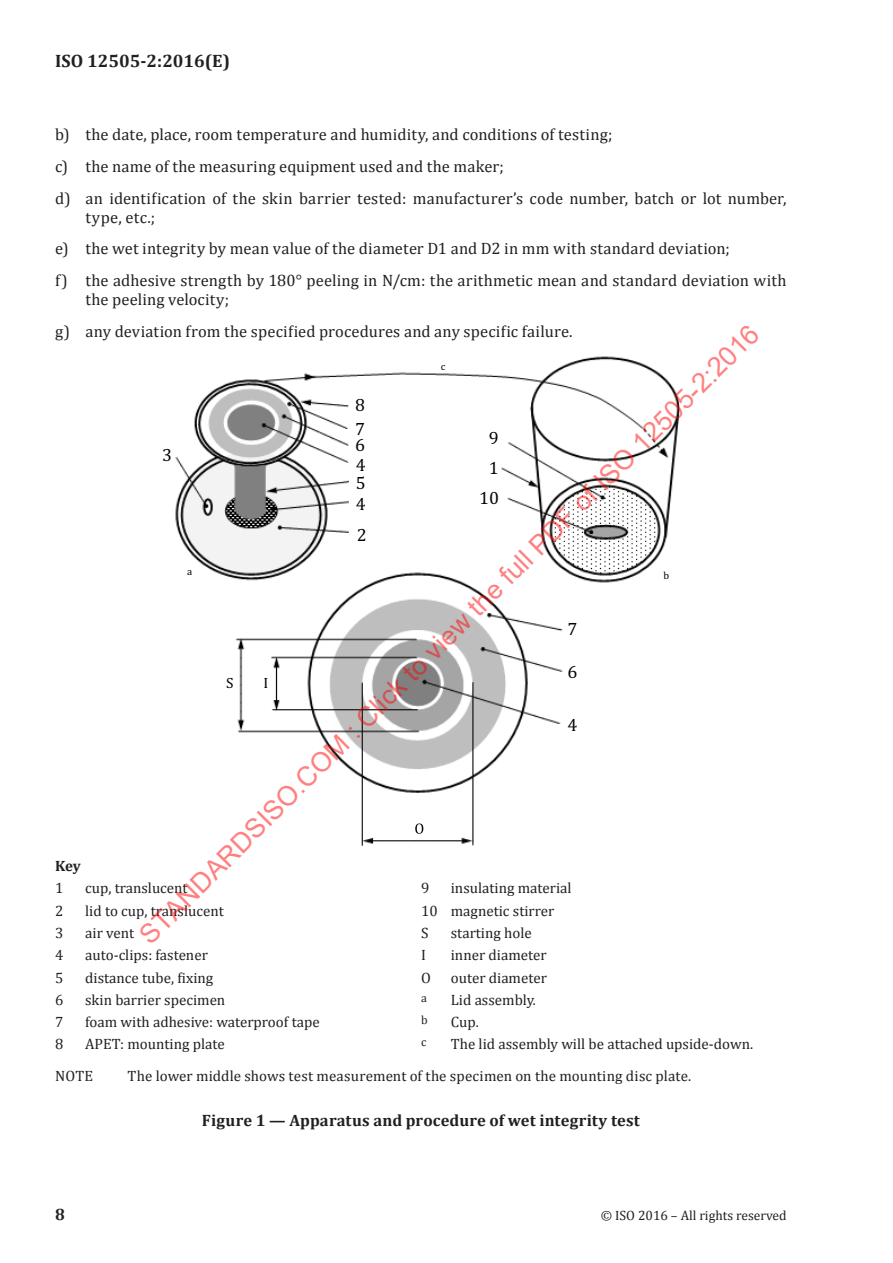
<style>
.page{position:relative;width:893px;height:1263px;background:#fff}
.page>*{position:absolute;margin:0;border:0;box-sizing:border-box;transform-origin:0 0}
.t1{font:27px "Arial";color:rgb(255 0 0/.5)}
.t2{font:700 18px "Cambria";color:#231f20}
.t3{font:18px/19.5px "Cambria";color:#040503}
.List_Number{font:16.5px/18.1px "Cambria";letter-spacing:.01em;color:#231f20}
.Figure_title{font:700 16.5px "Cambria";letter-spacing:.01em;color:#231f20}
.Key_Text{font:15px "Cambria";color:#231f20}
.Note{font:15px "Cambria";letter-spacing:.01em;color:#231f20}
.Key_Title{font:700 15px "Cambria";color:#231f20}
.t4{font:15px "Cambria";color:#040503}
.t5{font:13.5px "Cambria";color:#231f20}
.Key_Text-2{font:12px "Cambria";color:#231f20}
.t6{font:10.5px "Cambria";color:#040503}
</style>
<div class="page">
<img style="left:175px;top:356px;width:506px;height:490px">
<div style="left:151px;top:576px;width:74px;height:21px;background:#fff"></div>
<div style="left:663px;top:573px;width:27px;height:23px;background:#fff"></div>
<div style="left:414px;top:355px;width:12px;height:14px;background:#fff"></div>
<div style="left:486px;top:460px;width:12px;height:19px;background:#fff"></div>
<div style="left:350px;top:397px;width:18px;height:142px;background:#fff"></div>
<div style="left:486px;top:432px;width:21px;height:21px;background:#fff"></div>
<div style="left:486px;top:490px;width:18px;height:17px;background:#fff"></div>
<div style="left:563px;top:617px;width:13px;height:115px;background:#fff"></div>
<div style="left:225px;top:670px;width:12px;height:21px;background:#fff"></div>
<div style="left:267px;top:672px;width:8px;height:18px;background:#fff"></div>
<div style="left:409px;top:819px;width:17px;height:15px;background:#fff"></div>
<svg style="left:415px;top:823px;width:8px;height:11px"></svg>
<p class="t2" style="left:55px;top:48px;width:176px">ISO 12505-2:2016(E)</p>
<p class="List_Number" style="left:55px;top:126px;width:559px">b) the date, place, room temperature and humidity, and conditions of testing;</p>
<p class="List_Number" style="left:55px;top:158px;width:450px">c) the name of the measuring equipment used and the maker;</p>
<p class="List_Number" style="left:85px;top:190px;width:703px;text-indent:-30px">d) an identification of the skin barrier tested: manufacturer’s code number, batch or lot number, type, etc.;</p>
<p class="List_Number" style="left:55px;top:240px;width:676px">e) the wet integrity by mean value of the diameter D1 and D2 in mm with standard deviation;</p>
<p class="List_Number" style="left:85px;top:272px;width:703px;text-indent:-30px">f) the adhesive strength by 180° peeling in N/cm: the arithmetic mean and standard deviation with the peeling velocity;</p>
<p class="List_Number" style="left:55px;top:322px;width:519px">g) any deviation from the specified procedures and any specific failure.</p>
<h1 class="t1" style="left:134px;top:929px;width:864px;rotate:-45deg">STANDARDSISO.COM : Click to view the full PDF of ISO 12505-2:2016</h1>
<p class="t6" style="left:441px;top:360px;width:6px">c</p>
<p class="t3" style="left:355px;top:395px;width:11px">8</p>
<p class="t3" style="left:355px;top:419px;width:11px">7</p>
<p class="t3" style="left:489px;top:428px;width:11px">9</p>
<p class="t3" style="left:355px;top:435px;width:12px">6<br>4</p>
<p class="t3" style="left:162px;top:445px;width:11px">3</p>
<p class="t3" style="left:489px;top:458px;width:11px">1</p>
<p class="t3" style="left:356px;top:473px;width:11px">5</p>
<p class="t3" style="left:479px;top:488px;width:21px">10</p>
<p class="t3" style="left:356px;top:494px;width:11px">4</p>
<p class="t3" style="left:357px;top:525px;width:11px">2</p>
<p class="t6" style="left:187px;top:565px;width:7px">a</p>
<p class="t6" style="left:663px;top:569px;width:7px">b</p>
<p class="t3" style="left:567px;top:619px;width:11px">7</p>
<p class="t3" style="left:567px;top:662px;width:11px">6</p>
<p class="t4" style="left:226px;top:674px;width:9px">S</p>
<p class="t4" style="left:264px;top:674px;width:6px">I</p>
<p class="t3" style="left:567px;top:715px;width:11px">4</p>
<p class="Key_Title" style="left:55px;top:855px;width:27px">Key</p>
<p class="Key_Text" style="left:55px;top:879px;width:10px">1</p>
<p class="Key_Text" style="left:85px;top:879px;width:104px">cup, translucent</p>
<p class="Key_Text" style="left:421px;top:879px;width:10px">9</p>
<p class="Key_Text" style="left:451px;top:879px;width:122px">insulating material</p>
<p class="Key_Text" style="left:55px;top:902px;width:10px">2</p>
<p class="Key_Text" style="left:85px;top:902px;width:140px">lid to cup, translucent</p>
<p class="Key_Text" style="left:421px;top:902px;width:18px">10</p>
<p class="Key_Text" style="left:451px;top:902px;width:105px">magnetic stirrer</p>
<p class="Key_Text" style="left:55px;top:924px;width:10px">3</p>
<p class="Key_Text" style="left:85px;top:924px;width:51px">air vent</p>
<p class="Key_Text" style="left:421px;top:924px;width:9px">S</p>
<p class="Key_Text" style="left:451px;top:924px;width:82px">starting hole</p>
<p class="Key_Text" style="left:55px;top:946px;width:10px">4</p>
<p class="Key_Text" style="left:85px;top:946px;width:124px">auto-clips: fastener</p>
<p class="Key_Text" style="left:421px;top:946px;width:6px">I</p>
<p class="Key_Text" style="left:451px;top:946px;width:97px">inner diameter</p>
<p class="Key_Text" style="left:55px;top:968px;width:10px">5</p>
<p class="Key_Text" style="left:85px;top:968px;width:130px">distance tube, fixing</p>
<p class="Key_Text" style="left:421px;top:968px;width:11px">O</p>
<p class="Key_Text" style="left:451px;top:968px;width:98px">outer diameter</p>
<p class="Key_Text" style="left:55px;top:991px;width:10px">6</p>
<p class="Key_Text" style="left:85px;top:991px;width:142px">skin barrier specimen</p>
<p class="Key_Text-2" style="left:421px;top:991px;width:7px">a</p>
<p class="Key_Text" style="left:451px;top:991px;width:87px">Lid assembly.</p>
<p class="Key_Text" style="left:55px;top:1013px;width:10px">7</p>
<p class="Key_Text" style="left:85px;top:1013px;width:236px">foam with adhesive: waterproof tape</p>
<p class="Key_Text-2" style="left:421px;top:1013px;width:8px">b</p>
<p class="Key_Text" style="left:451px;top:1013px;width:30px">Cup.</p>
<p class="Key_Text" style="left:55px;top:1035px;width:10px">8</p>
<p class="Key_Text" style="left:85px;top:1035px;width:141px">APET: mounting plate</p>
<p class="Key_Text-2" style="left:421px;top:1035px;width:7px">c</p>
<p class="Key_Text" style="left:451px;top:1035px;width:304px">The lid assembly will be attached upside-down.</p>
<p class="Note" style="left:55px;top:1067px;width:39px">NOTE</p>
<p class="Note" style="left:128px;top:1067px;width:565px">The lower middle shows test measurement of the specimen on the mounting disc plate.</p>
<p class="Figure_title" style="left:202px;top:1108px;width:439px">Figure 1 — Apparatus and procedure of wet integrity test</p>
<p class="Figure_title" style="left:55px;top:1203px;width:11px">8</p>
<p class="t5" style="left:601px;top:1208px;width:187px">© ISO 2016 – All rights reserved</p>
</div>
